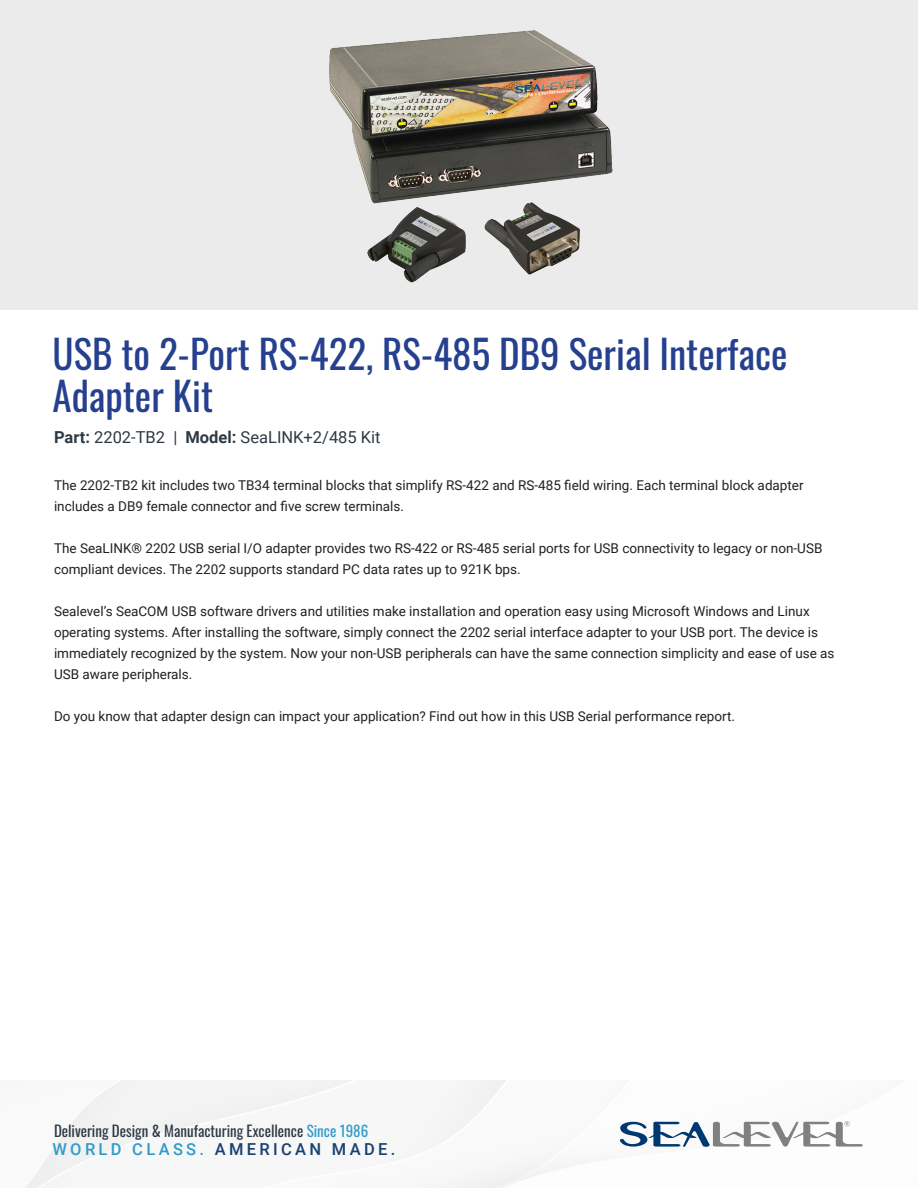
<style>
.page{position:relative;width:918px;height:1188px;background:#fff}
.page>*{position:absolute;margin:0;border:0;box-sizing:border-box;transform-origin:0 0}
.t1{font:39px/42px "Oswald";color:#25408f}
.t2{font:16.5px "Roboto";color:#2f3943}
.t3{font:500 16.5px "Roboto";letter-spacing:.2em;color:#184072}
.t4{font:15px "Oswald";color:#2f3943}
.t5{font:13.5px/21px "Roboto";color:#231f20}
.s1{font-weight:700}
.s2{color:#2e9cca}
</style>
<div class="page">
<div style="left:0;top:0;width:918px;height:309px;background:#ecebeb"></div>
<svg style="left:620px;top:1121px;width:243px;height:26px"></svg>
<img style="left:329px;top:30px;width:284px;height:253px">
<p class="t1" style="left:52px;top:329px;width:737px">USB to 2-Port RS-422, RS-485 DB9 Serial Interface<br>Adapter Kit</p>
<p class="t2" style="left:54px;top:426px;width:328px"><span class="s1">Part:</span> 2202-TB2 | <span class="s1">Model:</span> SeaLINK+2/485 Kit</p>
<p class="t5" style="left:54px;top:474px;width:751px">The 2202-TB2 kit includes two TB34 terminal blocks that simplify RS-422 and RS-485 field wiring. Each terminal block adapter includes a DB9 female connector and five screw terminals.</p>
<p class="t5" style="left:54px;top:537px;width:770px">The SeaLINK® 2202 USB serial I/O adapter provides two RS-422 or RS-485 serial ports for USB connectivity to legacy or non-USB compliant devices. The 2202 supports standard PC data rates up to 921K bps.</p>
<p class="t5" style="left:54px;top:600px;width:782px">Sealevel’s SeaCOM USB software drivers and utilities make installation and operation easy using Microsoft Windows and Linux operating systems. After installing the software, simply connect the 2202 serial interface adapter to your USB port. The device is immediately recognized by the system. Now your non-USB peripherals can have the same connection simplicity and ease of use as USB aware peripherals.</p>
<p class="t5" style="left:54px;top:705px;width:683px">Do you know that adapter design can impact your application? Find out how in this USB Serial performance report.</p>
<p class="t4" style="left:54px;top:1117px;width:316px">Delivering Design &amp; Manufacturing Excellence <span class="s2">Since 1986</span></p>
<p class="t3" style="left:52px;top:1138px;width:344px"><span class="s2">WORLD CLASS.</span> AMERICAN MADE.</p>
</div>
